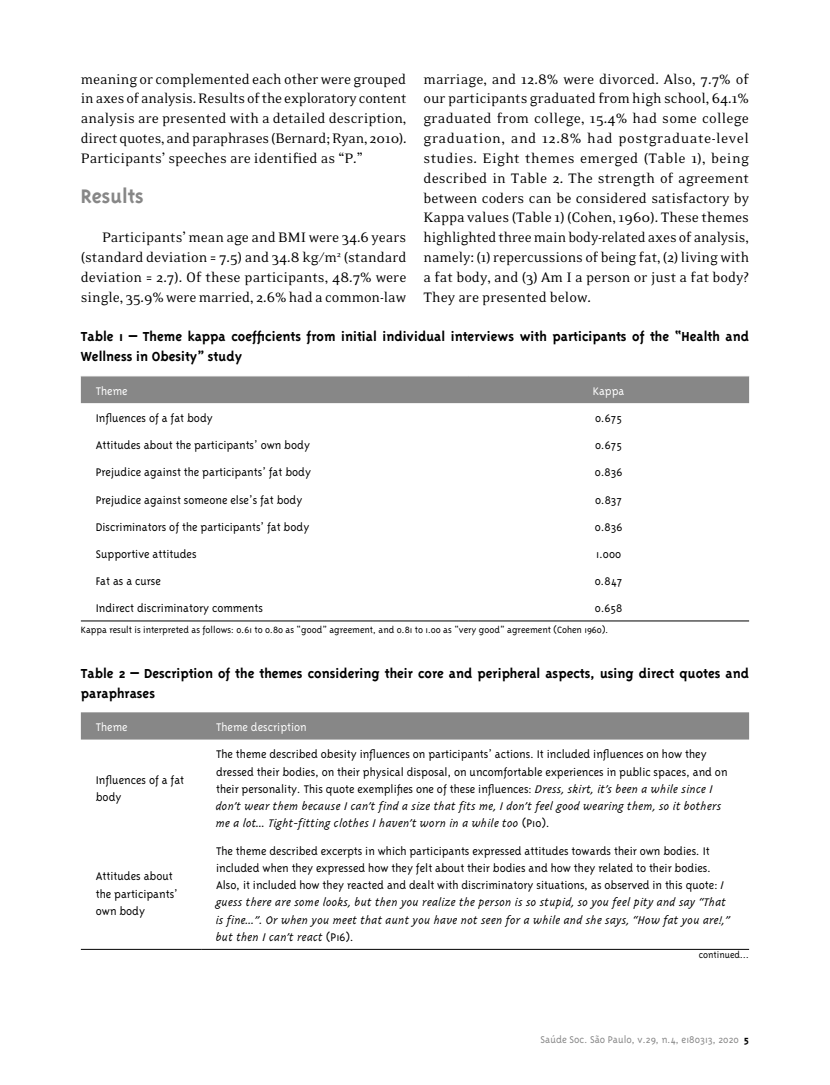
<style>
.page{position:relative;width:830px;height:1085px;background:#fff}
.page>*{position:absolute;margin:0;border:0;box-sizing:border-box;transform-origin:0 0}
.t1{font:700 22.5px "Triplex";color:#878787}
.t2{font:15.75px/19.8px "Eidetic Neo";color:#000;text-align:justify}
.t3{font:700 15px/19.8px "Triplex";color:#000}
.t4{font:300 12.75px/17.2px "Triplex";color:#000}
.t5{font:300 12.75px "Triplex";color:#fff}
.t6{font:300 11.25px "Triplex";color:#878787}
.t7{font:300 10.5px "Triplex";color:#000}
.s1{font-style:italic}
.s2{font-weight:700;color:#000}
</style>
<div class="page">
<div style="left:81px;top:376px;width:667px;height:27px;background:#878787"></div>
<hr style="left:81px;top:620px;width:387px;height:1px;background:#000">
<hr style="left:468px;top:620px;width:280px;height:1px;background:#000">
<div style="left:81px;top:712px;width:667px;height:27px;background:#878787"></div>
<hr style="left:81px;top:948px;width:120px;height:1px;background:#000">
<hr style="left:201px;top:948px;width:547px;height:1px;background:#000">
<p class="t2" style="left:423px;top:69px;width:327px">marriage, and 12.8% were divorced. Also, 7.7% of our participants graduated from high school, 64.1% graduated from college, 15.4% had some college graduation, and 12.8% had postgraduate-level studies. Eight themes emerged (Table 1), being described in Table 2. The strength of agreement between coders can be considered satisfactory by Kappa values (Table 1) (Cohen, 1960). These themes highlighted three main body-related axes of analysis, namely: (1) repercussions of being fat, (2) living with a fat body, and (3) Am I a person or just a fat body?<br>They are presented below.</p>
<p class="t3" style="left:81px;top:326px;width:669px">Table 1 – Theme kappa coefficients from initial individual interviews with participants of the “Health and<br>Wellness in Obesity” study</p>
<p class="t5" style="left:96px;top:383px;width:33px">Theme</p>
<p class="t5" style="left:592px;top:383px;width:33px">Kappa</p>
<p class="t4" style="left:96px;top:409px;width:118px">Influences of a fat body</p>
<p class="t4" style="left:595px;top:409px;width:28px">0.675</p>
<p class="t4" style="left:96px;top:436px;width:216px">Attitudes about the participants’ own body</p>
<p class="t4" style="left:595px;top:436px;width:28px">0.675</p>
<p class="t4" style="left:96px;top:463px;width:217px">Prejudice against the participants’ fat body</p>
<p class="t4" style="left:594px;top:463px;width:29px">0.836</p>
<p class="t4" style="left:96px;top:491px;width:208px">Prejudice against someone else’s fat body</p>
<p class="t4" style="left:594px;top:491px;width:29px">0.837</p>
<p class="t4" style="left:96px;top:518px;width:215px">Discriminators of the participants’ fat body</p>
<p class="t4" style="left:594px;top:518px;width:29px">0.836</p>
<p class="t4" style="left:96px;top:545px;width:102px">Supportive attitudes</p>
<p class="t4" style="left:596px;top:545px;width:26px">1.000</p>
<p class="t4" style="left:96px;top:572px;width:67px">Fat as a curse</p>
<p class="t4" style="left:594px;top:572px;width:29px">0.847</p>
<p class="t4" style="left:96px;top:599px;width:169px">Indirect discriminatory comments</p>
<p class="t4" style="left:594px;top:599px;width:29px">0.658</p>
<p class="t7" style="left:81px;top:624px;width:529px">Kappa result is interpreted as follows: 0.61 to 0.80 as “good” agreement, and 0.81 to 1.00 as “very good” agreement (Cohen 1960).</p>
<p class="t3" style="left:81px;top:663px;width:669px">Table 2 – Description of the themes considering their core and peripheral aspects, using direct quotes and paraphrases</p>
<p class="t5" style="left:96px;top:720px;width:33px">Theme</p>
<p class="t5" style="left:216px;top:720px;width:92px">Theme description</p>
<p class="t2" style="left:81px;top:69px;width:327px">meaning or complemented each other were grouped in axes of analysis. Results of the exploratory content analysis are presented with a detailed description, direct quotes, and paraphrases (Bernard; Ryan, 2010).<br>Participants’ speeches are identified as “P.”</p>
<h1 class="t1" style="left:81px;top:183px;width:64px">Results</h1>
<p class="t2" style="left:81px;top:228px;width:327px;text-indent:21px">Participants’ mean age and BMI were 34.6 years (standard deviation = 7.5) and 34.8 kg/m<sup>2</sup> (standard deviation = 2.7). Of these participants, 48.7% were single, 35.9% were married, 2.6% had a common-law</p>
<p class="t4" style="left:96px;top:771px;width:90px">Influences of a fat body</p>
<p class="t4" style="left:96px;top:867px;width:84px">Attitudes about the participants’ own body</p>
<p class="t4" style="left:216px;top:745px;width:512px">The theme described obesity influences on participants’ actions. It included influences on how they dressed their bodies, on their physical disposal, on uncomfortable experiences in public spaces, and on their personality. This quote exemplifies one of these influences: <span class="s1">Dress, skirt, it’s been a while since I don’t wear them because I can’t find a size that fits me, I don’t feel good wearing them, so it bothers me a lot… Tight-fitting clothes I haven’t worn in a while too</span> (P10).</p>
<p class="t4" style="left:216px;top:841px;width:515px">The theme described excerpts in which participants expressed attitudes towards their own bodies. It included when they expressed how they felt about their bodies and how they related to their bodies.<br>Also, it included how they reacted and dealt with discriminatory situations, as observed in this quote: <span class="s1">I guess there are some looks, but then you realize the person is so stupid, so you feel pity and say “That is fine…”. Or when you meet that aunt you have not seen for a while and she says, “How fat you are!,” but then I can’t react</span> (P16).</p>
<p class="t7" style="left:698px;top:949px;width:52px">continued...</p>
<p class="t6" style="left:540px;top:1033px;width:210px">Saúde Soc. São Paulo, v.29, n.4, e180313, 2020 <span class="s2">5</span></p>
</div>
